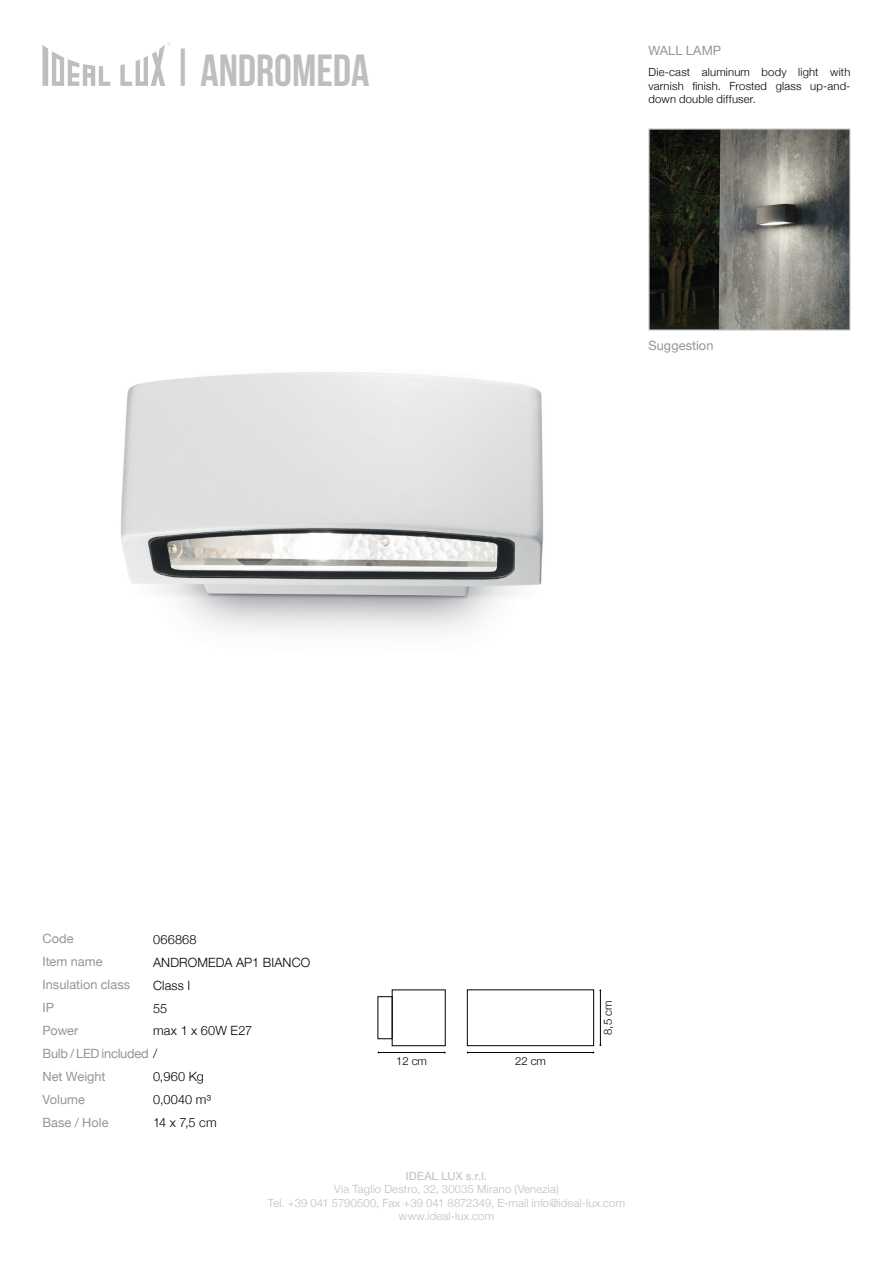
<style>
.page{position:relative;width:893px;height:1263px;background:#fff}
.page>*{position:absolute;margin:0;border:0;box-sizing:border-box;transform-origin:0 0}
.t1{font:45px "Bebas Neue";color:#bcbec0}
.t2{font:12.75px/23px "Helvetica Neue";color:#939598}
.t3{font:300 12.75px/23px "Helvetica Neue";letter-spacing:.015em;color:#000}
.t4{font:12.75px/22.8px "Helvetica Neue";letter-spacing:-.02em;color:#939598}
.t5{font:300 11.25px/13.5px "Helvetica Neue";letter-spacing:.015em;color:#bcbec0;text-align:center}
.t6{font:300 11.25px/13.5px "Helvetica Neue";letter-spacing:.015em;color:#000;text-align:justify}
.t7{font:11.25px "Helvetica Neue";letter-spacing:.015em;color:#bcbec0}
.s1{font-weight:300;color:#000}
</style>
<div class="page">
<svg style="left:43px;top:43px;width:127px;height:43px"></svg>
<img style="left:121px;top:372px;width:423px;height:259px">
<img style="left:650px;top:131px;width:198px;height:197px">
<div style="left:648px;top:129px;width:202px;height:201px;border:1px solid #bcbec0"></div>
<hr style="left:468px;top:1052px;width:125px;height:1px;background:#000">
<hr style="left:378px;top:1052px;width:67px;height:1px;background:#000">
<hr style="left:600px;top:990px;width:1px;height:55px;background:#000">
<svg style="left:592px;top:1044px;width:9px;height:9px"></svg>
<div style="left:467px;top:989px;width:127px;height:57px;border:1px solid #000"></div>
<div style="left:392px;top:990px;width:53px;height:56px;border:1px solid #000"></div>
<h1 class="t1" style="left:171px;top:43px;width:24px">|</h1>
<h1 class="t1" style="left:200px;top:46px;width:170px">ANDROMEDA</h1>
<p class="t2" style="left:648px;top:38px;width:74px">WALL LAMP</p>
<p class="t6" style="left:648px;top:65px;width:203px">Die-cast aluminum body light with varnish finish. Frosted glass up-and&shy;down double diffuser.</p>
<p class="t2" style="left:648px;top:333px;width:66px">Suggestion</p>
<p class="t2" style="left:43px;top:926px;width:89px">Code<br>Item name<br>Insulation class</p>
<p class="t2" style="left:43px;top:995px;width:13px">IP</p>
<p class="t3" style="left:153px;top:927px;width:45px">066868</p>
<p class="t3" style="left:153px;top:950px;width:159px">ANDROMEDA AP1 BIANCO<br>Class I</p>
<p class="t3" style="left:153px;top:996px;width:16px">55</p>
<p class="t4" style="left:42px;top:1018px;width:116px">Power<br>Bulb / LED included <span class="s1">/</span></p>
<p class="t3" style="left:153px;top:1018px;width:101px">max 1 x 60W E27</p>
<p class="t2" style="left:42px;top:1064px;width:65px">Net Weight</p>
<p class="t2" style="left:42px;top:1087px;width:68px">Volume<br>Base / Hole</p>
<p class="t3" style="left:153px;top:1064px;width:52px">0,960 Kg</p>
<p class="t3" style="left:153px;top:1087px;width:65px">0,0040 m³<br>14 x 7,5 cm</p>
<p class="t6" style="left:396px;top:1053px;width:32px">12 cm</p>
<p class="t6" style="left:515px;top:1053px;width:32px">22 cm</p>
<p class="t6" style="left:600px;top:1035px;width:35px;rotate:-90deg">8,5 cm</p>
<p class="t7" style="left:406px;top:1166px;width:83px">IDEAL LUX s.r.l.</p>
<p class="t5" style="left:268px;top:1182px;width:359px">Via Taglio Destro, 32, 30035 Mirano (Venezia)<br>Tel. +39 041 5790500, Fax +39 041 8872349, E-mail info@ideal-lux.com www.ideal-lux.com</p>
</div>
